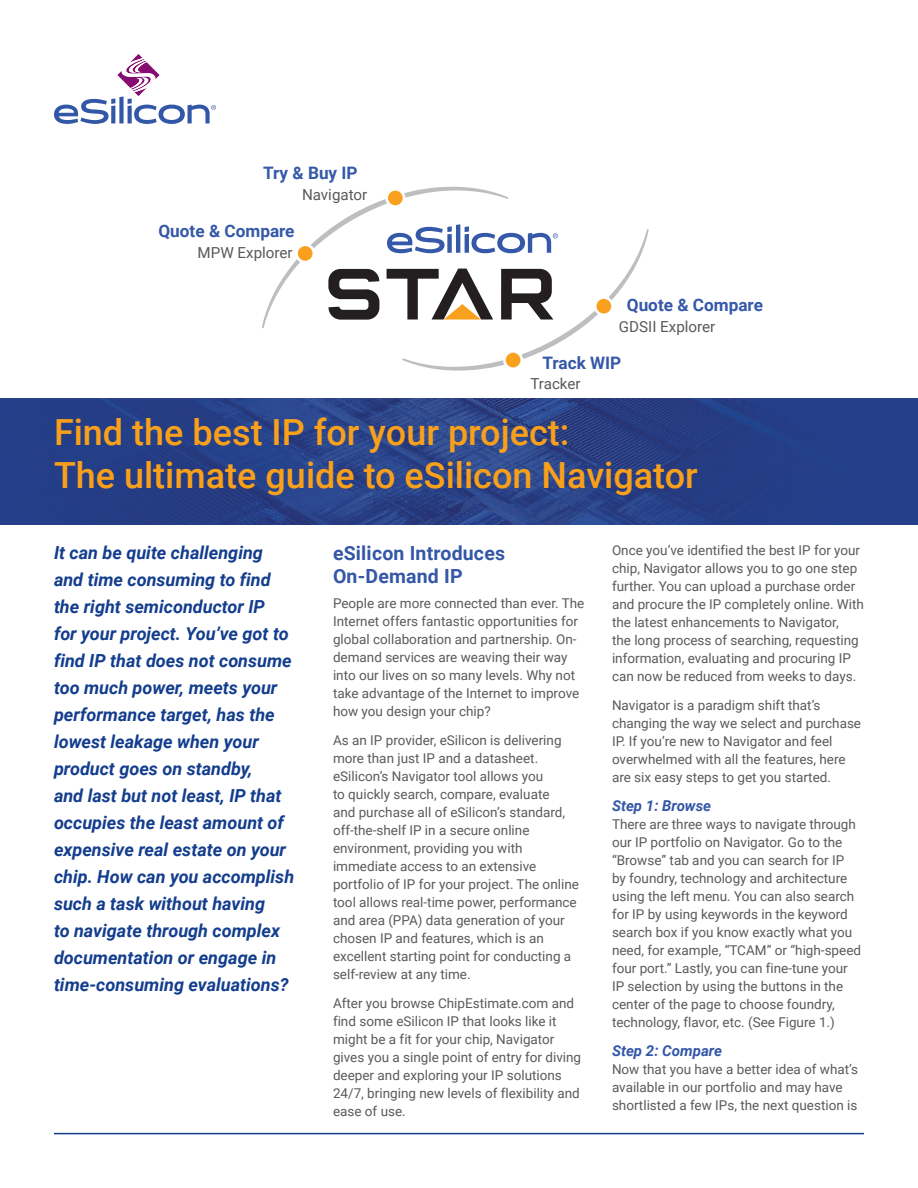
<style>
.page{position:relative;width:918px;height:1188px;background:#fff}
.page>*{position:absolute;margin:0;border:0;box-sizing:border-box;transform-origin:0 0}
.t1{font:500 36px/43.2px "Roboto";color:#f9a01b}
.t2{font:700 19.5px/23.4px "Roboto";letter-spacing:.01em;color:#3457a7}
.t3{font:italic 700 18px/27px "Roboto";color:#133d8d}
.t4{font:700 17.1px "Roboto";color:#3558a8}
.t5{font:15.15px "Roboto";color:#58595b}
.t6{font:italic 700 15px "Roboto";color:#3457a7}
.t7{font:13.5px/18px "Roboto";color:#595a5a}
</style>
<div class="page">
<hr style="left:54px;top:1133px;width:810px;height:1px;background:#133d8d">
<img style="left:0;top:398px;width:918px;height:126px">
<svg style="left:262px;top:187px;width:387px;height:184px"></svg>
<div style="left:387px;top:189px;width:17px;height:18px;background:#f9a11f;border-radius:50%"></div>
<div style="left:385px;top:188px;width:20px;height:20px;border:3px solid #fff;border-radius:50%"></div>
<div style="left:595px;top:298px;width:18px;height:17px;background:#f9a11f;border-radius:50%"></div>
<div style="left:594px;top:296px;width:20px;height:20px;border:3px solid #fff;border-radius:50%"></div>
<div style="left:504px;top:351px;width:18px;height:18px;background:#f9a11f;border-radius:50%"></div>
<div style="left:503px;top:350px;width:20px;height:20px;border:3px solid #fff;border-radius:50%"></div>
<div style="left:297px;top:245px;width:17px;height:17px;background:#f9a11f;border-radius:50%"></div>
<div style="left:295px;top:243px;width:20px;height:20px;border:3px solid #fff;border-radius:50%"></div>
<svg style="left:54px;top:54px;width:162px;height:70px"></svg>
<p class="t4" style="left:263px;top:161px;width:96px">Try &amp; Buy IP</p>
<p class="t4" style="left:158px;top:219px;width:138px">Quote &amp; Compare</p>
<p class="t5" style="left:198px;top:242px;width:97px">MPW Explorer</p>
<p class="t5" style="left:302px;top:184px;width:67px">Navigator</p>
<p class="t4" style="left:627px;top:293px;width:138px">Quote &amp; Compare</p>
<p class="t5" style="left:619px;top:316px;width:98px">GDSII Explorer</p>
<p class="t4" style="left:543px;top:351px;width:80px">Track WIP</p>
<p class="t5" style="left:530px;top:373px;width:52px">Tracker</p>
<h1 class="t1" style="left:54px;top:409px;width:645px">Find the best IP for your project:<br>The ultimate guide to eSilicon Navigator</h1>
<p class="t3" style="left:54px;top:538px;width:242px">It can be quite challenging and time consuming to find the right semiconductor IP<br>for your project. You’ve got to find IP that does not consume too much power, meets your performance target, has the lowest leakage when your product goes on standby,<br>and last but not least, IP that occupies the least amount of expensive real estate on your chip. How can you accomplish such a task without having<br>to navigate through complex documentation or engage in time-consuming evaluations?</p>
<h2 class="t2" style="left:333px;top:541px;width:174px">eSilicon Introduces<br>On-Demand IP</h2>
<p class="t7" style="left:333px;top:594px;width:253px">People are more connected than ever. The Internet offers fantastic opportunities for global collaboration and partnership. On&shy;demand services are weaving their way into our lives on so many levels. Why not take advantage of the Internet to improve how you design your chip?</p>
<p class="t7" style="left:333px;top:731px;width:247px">As an IP provider, eSilicon is delivering more than just IP and a datasheet. eSilicon’s Navigator tool allows you<br>to quickly search, compare, evaluate<br>and purchase all of eSilicon’s standard, off-the-shelf IP in a secure online environment, providing you with immediate access to an extensive portfolio of IP for your project. The online tool allows real-time power, performance and area (PPA) data generation of your chosen IP and features, which is an excellent starting point for conducting a self-review at any time.</p>
<p class="t7" style="left:333px;top:993px;width:250px">After you browse ChipEstimate.com and find some eSilicon IP that looks like it might be a fit for your chip, Navigator gives you a single point of entry for diving deeper and exploring your IP solutions 24/7, bringing new levels of flexibility and ease of use.</p>
<p class="t7" style="left:612px;top:541px;width:254px">Once you’ve identified the best IP for your chip, Navigator allows you to go one step further. You can upload a purchase order and procure the IP completely online. With the latest enhancements to Navigator,<br>the long process of searching, requesting information, evaluating and procuring IP can now be reduced from weeks to days.</p>
<p class="t7" style="left:612px;top:696px;width:251px">Navigator is a paradigm shift that’s changing the way we select and purchase IP. If you’re new to Navigator and feel overwhelmed with all the features, here are six easy steps to get you started.</p>
<p class="t6" style="left:612px;top:795px;width:101px">Step 1: Browse</p>
<p class="t7" style="left:612px;top:815px;width:251px">There are three ways to navigate through our IP portfolio on Navigator. Go to the “Browse” tab and you can search for IP by foundry, technology and architecture using the left menu. You can also search for IP by using keywords in the keyword search box if you know exactly what you need, for example, “TCAM” or “high-speed four port.” Lastly, you can fine-tune your IP selection by using the buttons in the center of the page to choose foundry, technology, flavor, etc. (See Figure 1.)</p>
<p class="t6" style="left:612px;top:1040px;width:112px">Step 2: Compare</p>
<p class="t7" style="left:612px;top:1060px;width:248px">Now that you have a better idea of what’s available in our portfolio and may have shortlisted a few IPs, the next question is</p>
</div>
